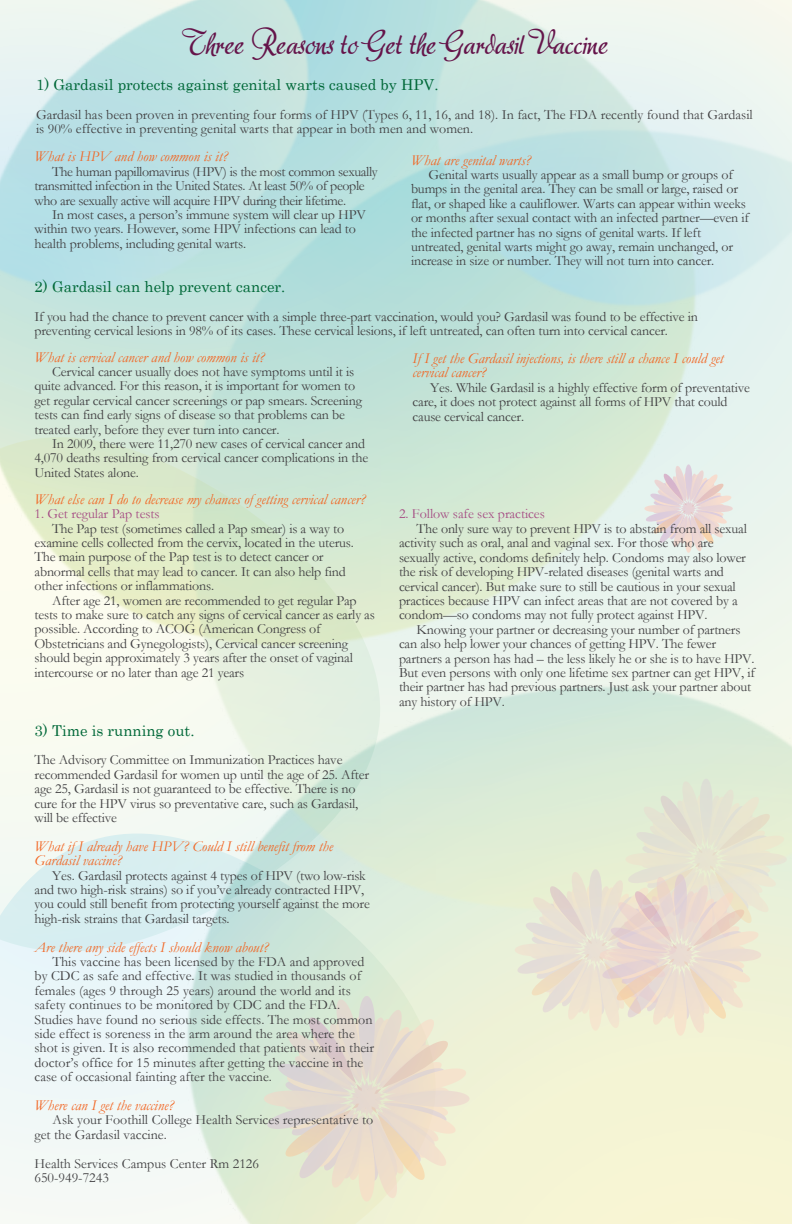
<style>
.page{position:relative;width:792px;height:1224px;background:#fff}
.page>*{position:absolute;margin:0;border:0;box-sizing:border-box;transform-origin:0 0}
.t1{font:30px "Adore";color:#65144a}
.t2{font:italic 15px/14.4px "Garamond";color:#f26522}
.t3{font:15px "Century";color:#006838}
.t4{font:14px/14.4px "Garamond";letter-spacing:-.01em;color:#414042}
.t5{font:14px "Garamond";letter-spacing:-.005em;color:#a54b83}
</style>
<div class="page">
<img style="left:401px;top:0;width:391px;height:341px">
<img style="left:0;top:0;width:343px;height:325px">
<svg style="left:0;top:834px;width:436px;height:390px"></svg>
<svg style="left:0;top:437px;width:380px;height:515px"></svg>
<svg style="left:515px;top:779px;width:272px;height:257px;background:#e7e5d2"></svg>
<svg style="left:644px;top:464px;width:89px;height:89px;background:#e8e0dd"></svg>
<svg style="left:264px;top:996px;width:206px;height:206px;background:#e5e1cf"></svg>
<h1 class="t1" style="left:181px;top:23px;width:428px">Three Reasons to Get the Gardasil Vaccine</h1>
<p class="t3" style="left:36px;top:72px;width:404px">1) Gardasil protects against genital warts caused by HPV.</p>
<p class="t4" style="left:36px;top:107px;width:718px">Gardasil has been proven in preventing four forms of HPV (Types 6, 11, 16, and 18). In fact, The FDA recently found that Gardasil is 90% effective in preventing genital warts that appear in both men and women.</p>
<p class="t2" style="left:35px;top:149px;width:195px">What is HPV and how common is it?</p>
<p class="t4" style="left:35px;top:164px;width:345px;text-indent:18px">The human papillomavirus (HPV) is the most common sexually transmitted infection in the United States. At least 50% of people who are sexually active will acquire HPV during their lifetime.</p>
<p class="t4" style="left:35px;top:207px;width:333px;text-indent:18px">In most cases, a person’s immune system will clear up HPV within two years. However, some HPV infections can lead to health problems, including genital warts.</p>
<p class="t2" style="left:411px;top:152px;width:121px">What are genital warts?</p>
<p class="t4" style="left:411px;top:167px;width:340px;text-indent:18px">Genital warts usually appear as a small bump or groups of bumps in the genital area. They can be small or large, raised or flat, or shaped like a cauliflower. Warts can appear within weeks or months after sexual contact with an infected partner—even if the infected partner has no signs of genital warts. If left untreated, genital warts might go away, remain unchanged, or increase in size or number. They will not turn into cancer.</p>
<p class="t3" style="left:35px;top:274px;width:252px">2) Gardasil can help prevent cancer.</p>
<p class="t4" style="left:35px;top:309px;width:665px">If you had the chance to prevent cancer with a simple three-part vaccination, would you? Gardasil was found to be effective in preventing cervical lesions in 98% of its cases. These cervical lesions, if left untreated, can often turn into cervical cancer.</p>
<p class="t2" style="left:35px;top:349px;width:232px">What is cervical cancer and how common is it?</p>
<p class="t4" style="left:35px;top:364px;width:329px;text-indent:18px">Cervical cancer usually does not have symptoms until it is quite advanced. For this reason, it is important for women to get regular cervical cancer screenings or pap smears. Screening tests can find early signs of disease so that problems can be treated early, before they ever turn into cancer.</p>
<p class="t4" style="left:35px;top:436px;width:335px;text-indent:18px">In 2009, there were 11,270 new cases of cervical cancer and<br>4,070 deaths resulting from cervical cancer complications in the<br>United States alone.</p>
<p class="t2" style="left:413px;top:351px;width:313px">If I get the Gardasil injections, is there still a chance I could get cervical cancer?</p>
<p class="t4" style="left:413px;top:380px;width:339px;text-indent:18px">Yes. While Gardasil is a highly effective form of preventative care, it does not protect against all forms of HPV that could cause cervical cancer.</p>
<p class="t2" style="left:35px;top:492px;width:332px">What else can I do to decrease my chances of getting cervical cancer?</p>
<p class="t5" style="left:35px;top:505px;width:127px">1. Get regular Pap tests</p>
<p class="t4" style="left:35px;top:521px;width:321px;text-indent:18px">The Pap test (sometimes called a Pap smear) is a way to examine cells collected from the cervix, located in the uterus.<br>The main purpose of the Pap test is to detect cancer or abnormal cells that may lead to cancer. It can also help find other infections or inflammations.</p>
<p class="t4" style="left:35px;top:593px;width:342px;text-indent:18px">After age 21, women are recommended to get regular Pap tests to make sure to catch any signs of cervical cancer as early as possible. According to ACOG (American Congress of Obstetricians and Gynegologists), Cervical cancer screening should begin approximately 3 years after the onset of vaginal intercourse or no later than age 21 years</p>
<p class="t3" style="left:35px;top:718px;width:162px">3) Time is running out.</p>
<p class="t4" style="left:35px;top:753px;width:336px">The Advisory Committee on Immunization Practices have recommended Gardasil for women up until the age of 25. After age 25, Gardasil is not guaranteed to be effective. There is no cure for the HPV virus so preventative care, such as Gardasil, will be effective</p>
<p class="t2" style="left:35px;top:839px;width:300px">What if I already have HPV? Could I still benefit from the<br>Gardasil vaccine?</p>
<p class="t4" style="left:35px;top:868px;width:337px;text-indent:18px">Yes. Gardasil protects against 4 types of HPV (two low-risk and two high-risk strains) so if you’ve already contracted HPV, you could still benefit from protecting yourself against the more high-risk strains that Gardasil targets.</p>
<p class="t2" style="left:35px;top:939px;width:236px">Are there any side effects I should know about?</p>
<p class="t4" style="left:35px;top:954px;width:341px;text-indent:18px">This vaccine has been licensed by the FDA and approved by CDC as safe and effective. It was studied in thousands of females (ages 9 through 25 years) around the world and its safety continues to be monitored by CDC and the FDA.<br>Studies have found no serious side effects. The most common side effect is soreness in the arm around the area where the shot is given. It is also recommended that patients wait in their doctor’s office for 15 minutes after getting the vaccine in the case of occasional fainting after the vaccine.</p>
<p class="t2" style="left:35px;top:1098px;width:141px">Where can I get the vaccine?</p>
<p class="t4" style="left:35px;top:1113px;width:340px;text-indent:18px">Ask your Foothill College Health Services representative to get the Gardasil vaccine.</p>
<p class="t4" style="left:35px;top:1156px;width:226px">Health Services Campus Center Rm 2126<br>650-949-7243</p>
<p class="t5" style="left:399px;top:506px;width:147px">2. Follow safe sex practices</p>
<p class="t4" style="left:399px;top:521px;width:349px;text-indent:18px">The only sure way to prevent HPV is to abstain from all sexual activity such as oral, anal and vaginal sex. For those who are sexually active, condoms definitely help. Condoms may also lower the risk of developing HPV-related diseases (genital warts and cervical cancer). But make sure to still be cautious in your sexual practices because HPV can infect areas that are not covered by a condom—so condoms may not fully protect against HPV.</p>
<p class="t4" style="left:399px;top:622px;width:357px;text-indent:18px">Knowing your partner or decreasing your number of partners can also help lower your chances of getting HPV. The fewer partners a person has had – the less likely he or she is to have HPV.<br>But even persons with only one lifetime sex partner can get HPV, if their partner has had previous partners. Just ask your partner about any history of HPV.</p>
</div>
